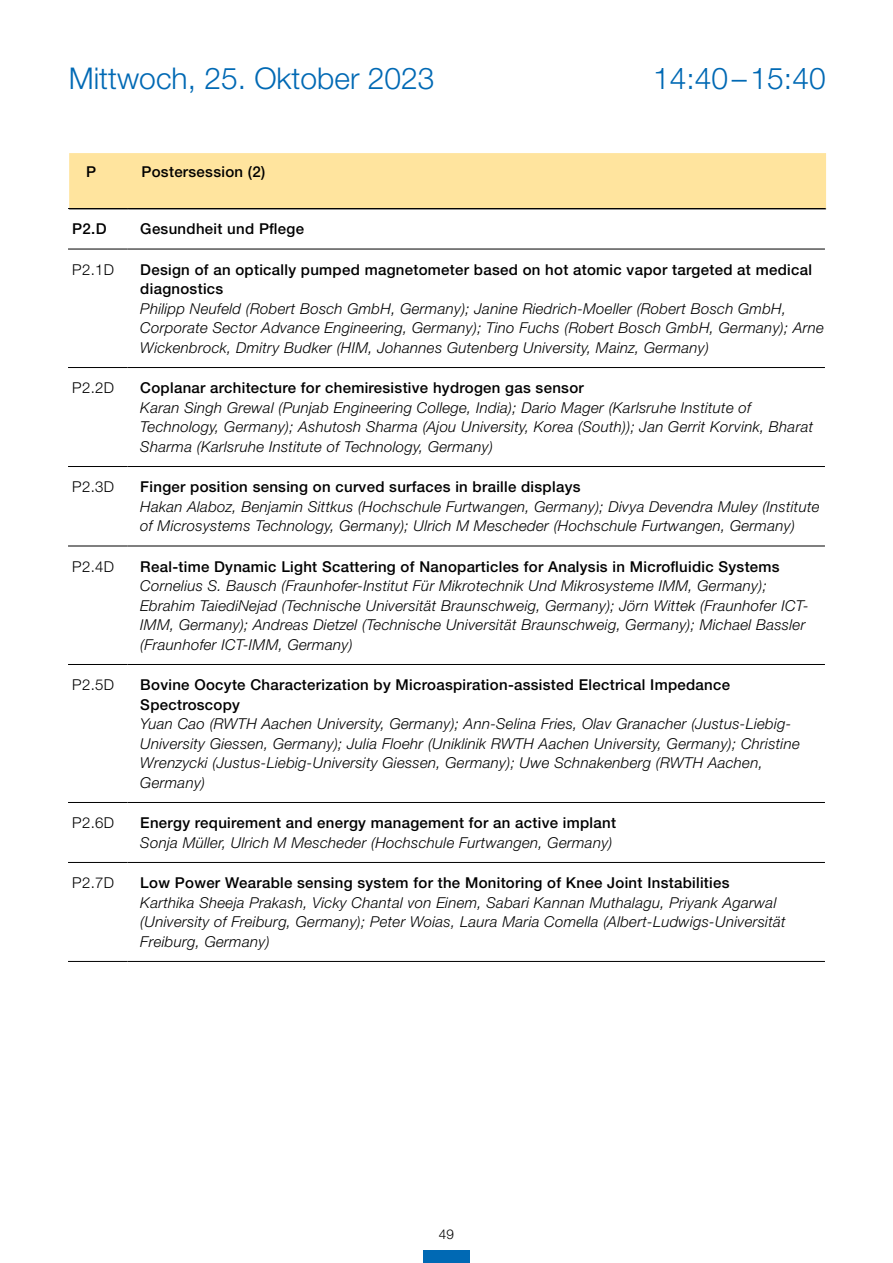
<style>
.page{position:relative;width:893px;height:1263px;background:#fff}
.page>*{position:absolute;margin:0;border:0;box-sizing:border-box;transform-origin:0 0}
.t1{font:300 30px "Helvetica Neue LT Std";color:#0069b4}
.t2{font:italic 300 15px/19.5px "Helvetica Neue LT Std";letter-spacing:.02em;color:#000}
.t3{font:500 15px/19.5px "Helvetica Neue LT Std";letter-spacing:.02em;color:#000}
.t4{font:300 15px "Helvetica Neue LT Std";letter-spacing:.02em;color:#000}
.t5{font:300 13.5px "Helvetica Neue LT Std";color:#000}
</style>
<div class="page">
<div style="left:423px;top:1250px;width:47px;height:13px;background:#0069b4"></div>
<div style="left:69px;top:153px;width:757px;height:55px;background:#ffe49e"></div>
<hr style="left:129px;top:208px;width:697px;height:1px;background:#000">
<hr style="left:68px;top:208px;width:60px;height:1px;background:#000">
<hr style="left:128px;top:208px;width:697px;height:1px;background:#000">
<hr style="left:68px;top:249px;width:60px;height:1px;background:#000">
<hr style="left:128px;top:249px;width:697px;height:1px;background:#000">
<hr style="left:68px;top:367px;width:60px;height:1px;background:#000">
<hr style="left:128px;top:367px;width:697px;height:1px;background:#000">
<hr style="left:68px;top:466px;width:60px;height:1px;background:#000">
<hr style="left:128px;top:466px;width:697px;height:1px;background:#000">
<hr style="left:68px;top:546px;width:60px;height:1px;background:#000">
<hr style="left:128px;top:546px;width:697px;height:1px;background:#000">
<hr style="left:68px;top:664px;width:60px;height:1px;background:#000">
<hr style="left:128px;top:664px;width:697px;height:1px;background:#000">
<hr style="left:68px;top:802px;width:60px;height:1px;background:#000">
<hr style="left:128px;top:802px;width:697px;height:1px;background:#000">
<hr style="left:68px;top:862px;width:60px;height:1px;background:#000">
<hr style="left:128px;top:862px;width:697px;height:1px;background:#000">
<hr style="left:68px;top:961px;width:60px;height:1px;background:#000">
<hr style="left:128px;top:961px;width:697px;height:1px;background:#000">
<h1 class="t1" style="left:69px;top:60px;width:367px">Mittwoch, 25. Oktober 2023</h1>
<h1 class="t1" style="left:653px;top:60px;width:174px">14:40–15:40</h1>
<p class="t3" style="left:86px;top:161px;width:12px">P</p>
<p class="t3" style="left:141px;top:161px;width:125px">Postersession (2)</p>
<p class="t3" style="left:72px;top:219px;width:36px">P2.D</p>
<p class="t3" style="left:140px;top:219px;width:165px">Gesundheit und Pflege</p>
<p class="t4" style="left:72px;top:260px;width:43px">P2.1D</p>
<p class="t3" style="left:140px;top:259px;width:673px">Design of an optically pumped magnetometer based on hot atomic vapor targeted at medical diagnostics</p>
<p class="t2" style="left:140px;top:298px;width:685px">Philipp Neufeld (Robert Bosch GmbH, Germany); Janine Riedrich-Moeller (Robert Bosch GmbH,<br>Corporate Sector Advance Engineering, Germany); Tino Fuchs (Robert Bosch GmbH, Germany); Arne<br>Wickenbrock, Dmitry Budker (HIM, Johannes Gutenberg University, Mainz, Germany)</p>
<p class="t4" style="left:72px;top:379px;width:43px">P2.2D</p>
<p class="t3" style="left:140px;top:378px;width:445px">Coplanar architecture for chemiresistive hydrogen gas sensor</p>
<p class="t2" style="left:140px;top:397px;width:674px">Karan Singh Grewal (Punjab Engineering College, India); Dario Mager (Karlsruhe Institute of<br>Technology, Germany); Ashutosh Sharma (Ajou University, Korea (South)); Jan Gerrit Korvink, Bharat<br>Sharma (Karlsruhe Institute of Technology, Germany)</p>
<p class="t4" style="left:72px;top:478px;width:43px">P2.3D</p>
<p class="t3" style="left:140px;top:477px;width:442px">Finger position sensing on curved surfaces in braille displays</p>
<p class="t2" style="left:140px;top:496px;width:681px">Hakan Alaboz, Benjamin Sittkus (Hochschule Furtwangen, Germany); Divya Devendra Muley (Institute of Microsystems Technology, Germany); Ulrich M Mescheder (Hochschule Furtwangen, Germany)</p>
<p class="t4" style="left:72px;top:557px;width:43px">P2.4D</p>
<p class="t3" style="left:140px;top:556px;width:641px">Real-time Dynamic Light Scattering of Nanoparticles for Analysis in Microfluidic Systems</p>
<p class="t2" style="left:140px;top:576px;width:670px">Cornelius S. Bausch (Fraunhofer-Institut Für Mikrotechnik Und Mikrosysteme IMM, Germany); Ebrahim TaiediNejad (Technische Universität Braunschweig, Germany); Jörn Wittek (Fraunhofer ICT-IMM, Germany); Andreas Dietzel (Technische Universität Braunschweig, Germany); Michael Bassler (Fraunhofer ICT-IMM, Germany)</p>
<p class="t4" style="left:72px;top:675px;width:43px">P2.5D</p>
<p class="t3" style="left:140px;top:675px;width:591px">Bovine Oocyte Characterization by Microaspiration-assisted Electrical Impedance<br>Spectroscopy</p>
<p class="t2" style="left:140px;top:714px;width:661px">Yuan Cao (RWTH Aachen University, Germany); Ann-Selina Fries, Olav Granacher (Justus-Liebig-University Giessen, Germany); Julia Floehr (Uniklinik RWTH Aachen University, Germany); Christine Wrenzycki (Justus-Liebig-University Giessen, Germany); Uwe Schnakenberg (RWTH Aachen, Germany)</p>
<p class="t4" style="left:72px;top:813px;width:43px">P2.6D</p>
<p class="t3" style="left:140px;top:813px;width:477px">Energy requirement and energy management for an active implant</p>
<p class="t2" style="left:140px;top:832px;width:474px">Sonja Müller, Ulrich M Mescheder (Hochschule Furtwangen, Germany)</p>
<p class="t4" style="left:72px;top:873px;width:43px">P2.7D</p>
<p class="t3" style="left:140px;top:873px;width:591px">Low Power Wearable sensing system for the Monitoring of Knee Joint Instabilities</p>
<p class="t2" style="left:140px;top:892px;width:647px">Karthika Sheeja Prakash, Vicky Chantal von Einem, Sabari Kannan Muthalagu, Priyank Agarwal (University of Freiburg, Germany); Peter Woias, Laura Maria Comella (Albert-Ludwigs-Universität<br>Freiburg, Germany)</p>
<p class="t5" style="left:439px;top:1226px;width:17px">49</p>
</div>
